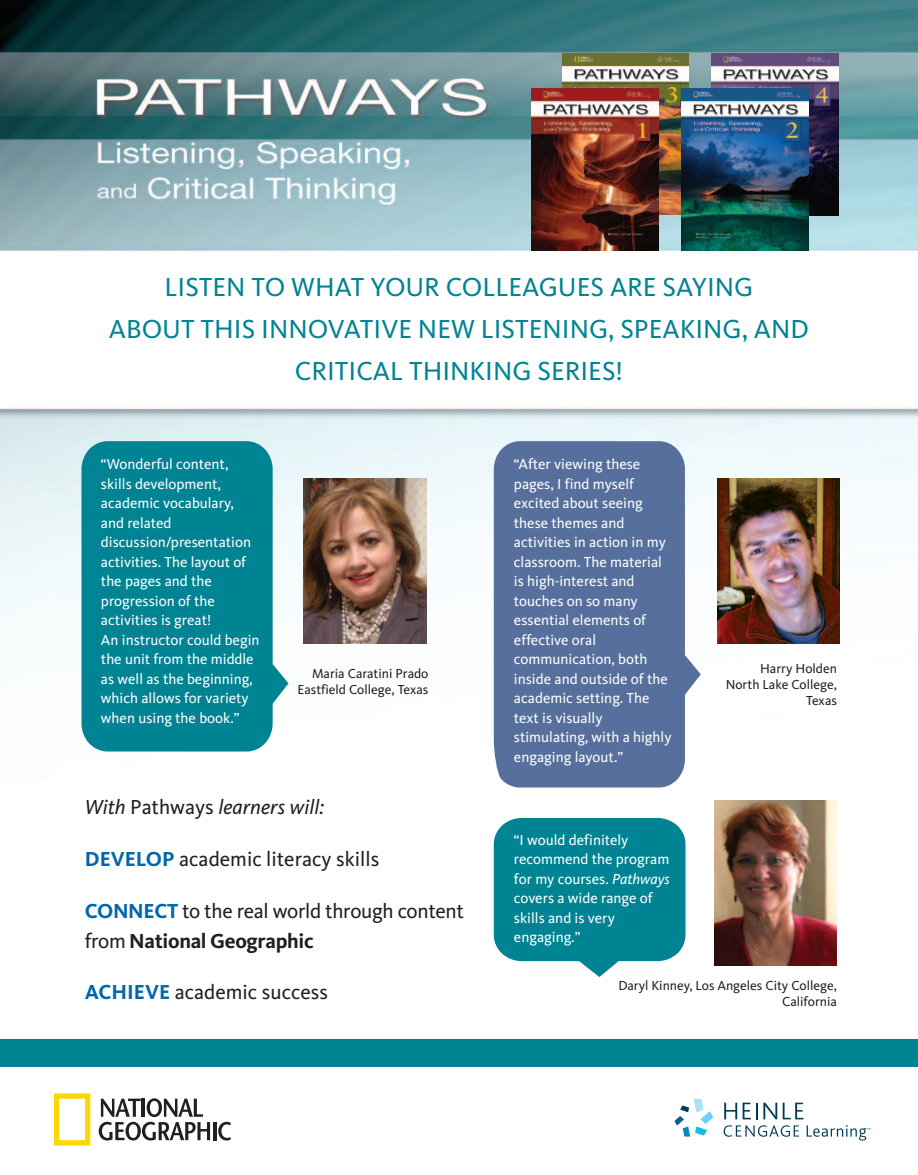
<style>
.page{position:relative;width:918px;height:1175px;background:#fff}
.page>*{position:absolute;margin:0;border:0;box-sizing:border-box;transform-origin:0 0}
.t1{font:27px/42px "Kievit OT";color:#008393;text-align:center}
.t2{font:21px/30px "Kievit OT";color:#231f20}
.t3{font:italic 21px "Kievit OT";color:#231f20}
.t4{font:15px/19.5px "Kievit OT";color:#fff}
.t5{font:13.5px/16.2px "Kievit OT";color:#231f20;text-align:right}
.s1{font-style:normal}
.s2{font-weight:700;color:#0067ab}
.s3{font-weight:700}
.s4{font-style:italic}
</style>
<div class="page">
<img style="left:0;top:0;width:918px;height:1146px">
<img style="left:562px;top:53px;width:126px;height:162px">
<img style="left:711px;top:53px;width:127px;height:162px">
<img style="left:532px;top:88px;width:126px;height:162px">
<img style="left:682px;top:88px;width:126px;height:162px">
<svg style="left:82px;top:441px;width:207px;height:310px;background:#148d9c"></svg>
<img style="left:304px;top:478px;width:123px;height:166px">
<svg style="left:494px;top:441px;width:207px;height:346px;background:#637aa4"></svg>
<img style="left:717px;top:478px;width:123px;height:166px">
<img style="left:714px;top:800px;width:123px;height:165px">
<svg style="left:494px;top:818px;width:192px;height:159px;background:#1c909f"></svg>
<div style="left:0;top:1040px;width:918px;height:26px;background:#008393"></div>
<svg style="left:675px;top:1098px;width:38px;height:38px"></svg>
<svg style="left:724px;top:1125px;width:75px;height:11px"></svg>
<svg style="left:807px;top:1125px;width:63px;height:15px"></svg>
<svg style="left:724px;top:1102px;width:13px;height:17px"></svg>
<svg style="left:743px;top:1102px;width:34px;height:17px"></svg>
<svg style="left:783px;top:1102px;width:20px;height:17px"></svg>
<svg style="left:54px;top:1093px;width:36px;height:52px"></svg>
<svg style="left:99px;top:1098px;width:111px;height:42px"></svg>
<hr style="left:213px;top:1122px;width:3px;height:18px;background:#231f20">
<svg style="left:218px;top:1121px;width:13px;height:19px"></svg>
<h1 class="t1" style="left:109px;top:268px;width:702px">LISTEN TO WHAT YOUR COLLEAGUES ARE SAYING<br>ABOUT THIS INNOVATIVE NEW LISTENING, SPEAKING, AND<br>CRITICAL THINKING SERIES!</h1>
<p class="t4" style="left:101px;top:455px;width:160px">“Wonderful content, skills development, academic vocabulary, and related discussion/presentation activities. The layout of the pages and the progression of the activities is great!<br>An instructor could begin the unit from the middle as well as the beginning, which allows for variety when using the book.”</p>
<p class="t5" style="left:298px;top:666px;width:132px">Maria Caratini Prado<br>Eastfield College, Texas</p>
<h2 class="t3" style="left:85px;top:799px;width:241px">With <span class="s1">Pathways</span> learners will:</h2>
<h2 class="t2" style="left:85px;top:845px;width:296px"><span class="s2">DEVELOP</span> academic literacy skills</h2>
<h2 class="t2" style="left:85px;top:897px;width:381px"><span class="s2">CONNECT</span> to the real world through content from <span class="s3">National Geographic</span></h2>
<h2 class="t2" style="left:85px;top:979px;width:245px"><span class="s2">ACHIEVE</span> academic success</h2>
<p class="t4" style="left:514px;top:455px;width:159px">“After viewing these pages, I find myself excited about seeing these themes and activities in action in my classroom. The material is high-interest and touches on so many essential elements of effective oral communication, both inside and outside of the academic setting. The text is visually stimulating, with a highly engaging layout.”</p>
<p class="t4" style="left:514px;top:831px;width:158px">“I would definitely recommend the program for my courses. <span class="s4">Pathways </span>covers a wide range of skills and is very engaging.”</p>
<p class="t5" style="left:726px;top:661px;width:113px">Harry Holden<br>North Lake College,<br>Texas</p>
<p class="t5" style="left:618px;top:978px;width:220px">Daryl Kinney, Los Angeles City College,<br>California</p>
</div>
